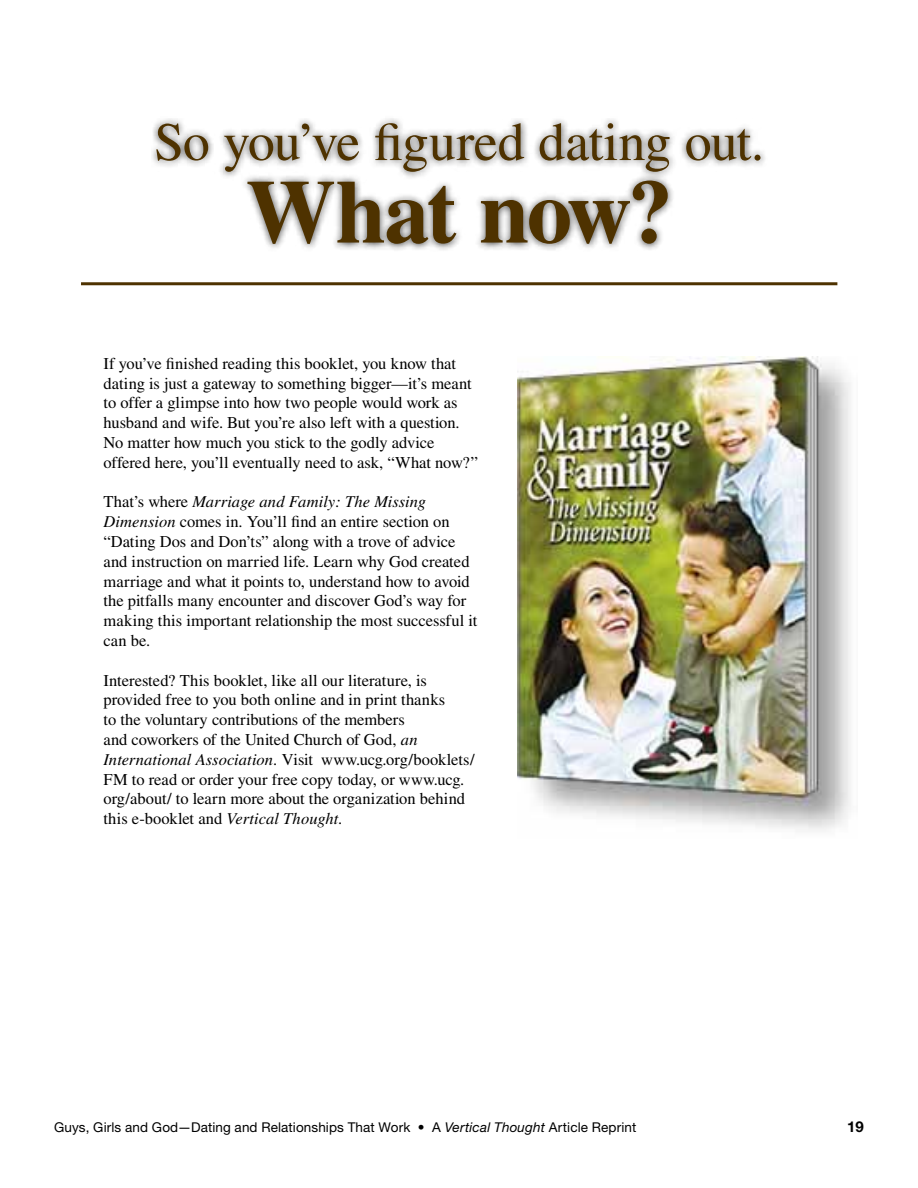
<style>
.page{position:relative;width:918px;height:1188px;background:#fff}
.page>*{position:absolute;margin:0;border:0;box-sizing:border-box;transform-origin:0 0}
.t1{font:700 90px "Times";letter-spacing:-.025em;color:#4e3200}
.t2{font:54px "Times";letter-spacing:-.015em;color:#4e3200}
.t3{font:16.5px/19.8px "Times";letter-spacing:-.005em;color:#000}
.t4{font:700 15px "Helvetica Neue";color:#000}
.t5{font:13.5px "Helvetica Neue";letter-spacing:.01em;color:#000}
.s1{font-style:italic}
</style>
<div class="page">
<img style="left:518px;top:357px;width:333px;height:474px">
<div style="left:149px;top:115px;width:619px;height:137px;background:#000;opacity:.75"></div>
<hr style="left:81px;top:282px;width:756px;height:3px;background:#4e3200">
<h2 class="t2" style="left:154px;top:112px;width:612px">So you’ve figured dating out.</h2>
<h1 class="t1" style="left:246px;top:158px;width:428px">What now?</h1>
<p class="t3" style="left:104px;top:353px;width:376px">If you’ve finished reading this booklet, you know that dating is just a gateway to something bigger—it’s meant to offer a glimpse into how two people would work as husband and wife. But you’re also left with a question.<br>No matter how much you stick to the godly advice offered here, you’ll eventually need to ask, “What now?”</p>
<p class="t3" style="left:104px;top:492px;width:375px">That’s where <span class="s1">Marriage and Family: The Missing Dimension</span> comes in. You’ll find an entire section on “Dating Dos and Don’ts” along with a trove of advice and instruction on married life. Learn why God created marriage and what it points to, understand how to avoid the pitfalls many encounter and discover God’s way for making this important relationship the most successful it can be.</p>
<p class="t3" style="left:104px;top:670px;width:373px">Interested? This booklet, like all our literature, is provided free to you both online and in print thanks<br>to the voluntary contributions of the members<br>and coworkers of the United Church of God, <span class="s1">an International Association.</span> Visit www.ucg.org/booklets/ FM to read or order your free copy today, or www.ucg. org/about/ to learn more about the organization behind this e-booklet and <span class="s1">Vertical Thought.</span></p>
<p class="t5" style="left:54px;top:1119px;width:584px">Guys, Girls and God—Dating and Relationships That Work • A <span class="s1">Vertical Thought</span> Article Reprint</p>
<p class="t4" style="left:847px;top:1118px;width:18px">19</p>
</div>
